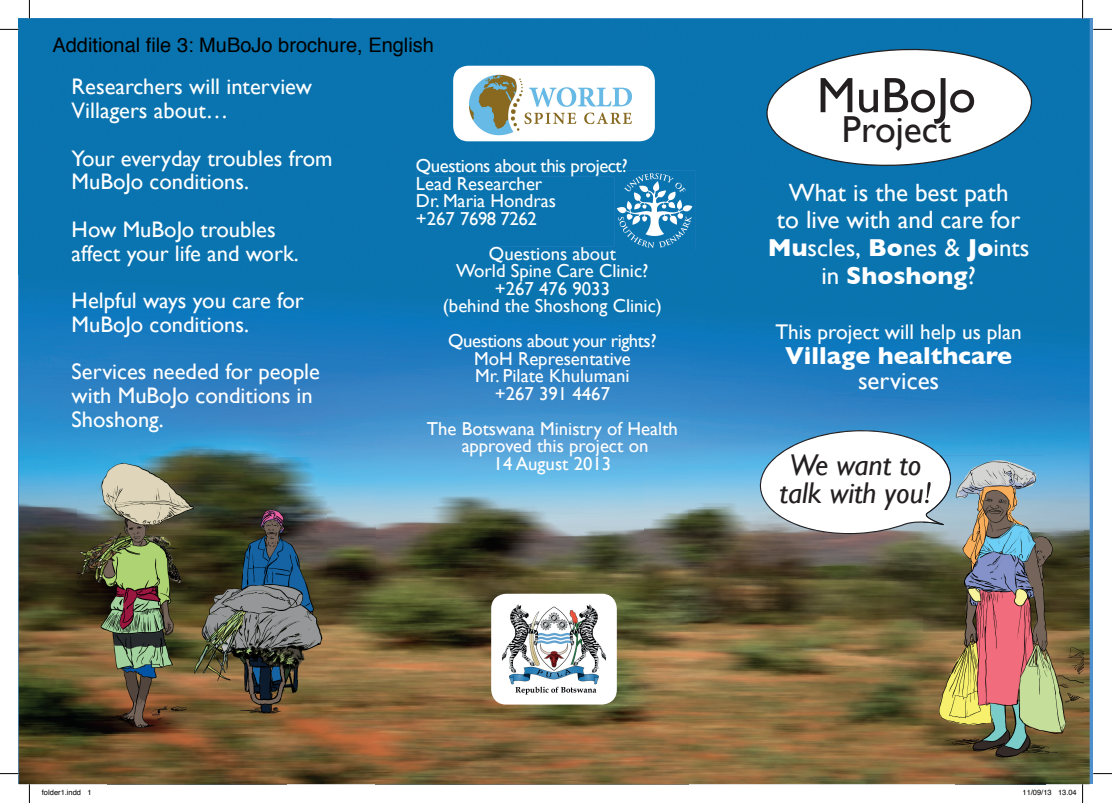
<style>
.page{position:relative;width:1112px;height:803px;background:#fff}
.page>*{position:absolute;margin:0;border:0;box-sizing:border-box;transform-origin:0 0}
.t1{font:50px "Gill Sans";color:#231f20}
.t2{font:37.5px "Gill Sans";color:#231f20}
.t3{font:italic 30px/27.9px "Gill Sans";color:#231f20;text-align:center}
.t4{font:25px/27.5px "Gill Sans";color:#fff;text-align:center}
.t5{font:700 25px "Gill Sans";color:#fff}
.t6{font:22.5px/23.8px "Gill Sans";color:#fff}
.t7{font:21.25px "Gill Sans";color:#fff}
.t8{font:20px "Helvetica";color:#000}
.t9{font:18.75px/17.5px "Gill Sans";color:#fff;text-align:center}
.t10{font:18.75px/17.5px "Gill Sans";letter-spacing:-.025em;color:#fff}
.t11{font:7.5px "Helvetica";color:#000}
.s1{font-weight:700}
</style>
<div class="page">
<div style="left:19px;top:19px;width:624px;height:254px;background:#0974af"></div>
<div style="left:643px;top:19px;width:446px;height:169px;background:#0974af"></div>
<img style="left:688px;top:188px;width:311px;height:256px">
<img style="left:999px;top:188px;width:90px;height:298px">
<img style="left:643px;top:250px;width:45px;height:534px">
<img style="left:19px;top:273px;width:356px;height:213px">
<img style="left:375px;top:273px;width:268px;height:511px">
<img style="left:687px;top:444px;width:134px;height:340px">
<img style="left:951px;top:444px;width:49px;height:11px">
<img style="left:19px;top:486px;width:88px;height:298px">
<img style="left:286px;top:486px;width:89px;height:298px">
<img style="left:866px;top:536px;width:89px;height:248px">
<img style="left:1045px;top:486px;width:44px;height:298px">
<img style="left:821px;top:536px;width:45px;height:248px">
<img style="left:107px;top:734px;width:179px;height:50px">
<img style="left:955px;top:768px;width:90px;height:16px">
<div style="left:416px;top:159px;width:210px;height:17px;background:#0974af"></div>
<div style="left:489px;top:247px;width:126px;height:15px;background:#0974af"></div>
<svg style="left:765px;top:46px;width:267px;height:123px"></svg>
<svg style="left:758px;top:428px;width:193px;height:108px"></svg>
<div style="left:491px;top:594px;width:125px;height:110px;background:#fff;border-radius:15px"></div>
<img style="left:501px;top:604px;width:106px;height:91px">
<div style="left:453px;top:66px;width:201px;height:75px;background:#fff;border-radius:15px"></div>
<img style="left:469px;top:75px;width:163px;height:61px">
<img style="left:951px;top:455px;width:91px;height:45px">
<img style="left:1042px;top:455px;width:41px;height:313px">
<img style="left:922px;top:500px;width:121px;height:268px">
<img style="left:950px;top:455px;width:1px;height:70px">
<img style="left:920px;top:455px;width:30px;height:70px">
<img style="left:922px;top:482px;width:8px;height:28px">
<img style="left:77px;top:457px;width:250px;height:277px">
<img style="left:614px;top:170px;width:81px;height:80px">
<svg style="left:614px;top:170px;width:12px;height:6px"></svg>
<svg style="left:0;top:29px;width:19px;height:1px"></svg>
<svg style="left:1092px;top:29px;width:19px;height:1px"></svg>
<svg style="left:0;top:773px;width:19px;height:1px"></svg>
<svg style="left:1092px;top:773px;width:19px;height:1px"></svg>
<svg style="left:29px;top:0;width:1px;height:19px"></svg>
<svg style="left:29px;top:784px;width:1px;height:19px"></svg>
<svg style="left:1081px;top:0;width:2px;height:19px"></svg>
<svg style="left:1057px;top:784px;width:26px;height:19px"></svg>
<p class="t8" style="left:52px;top:29px;width:383px">Additional file 3: MuBoJo brochure, English</p>
<p class="t6" style="left:72px;top:75px;width:242px">Researchers will interview<br>Villagers about…</p>
<p class="t6" style="left:72px;top:146px;width:262px">Your everyday troubles from<br>MuBoJo conditions.</p>
<p class="t6" style="left:72px;top:217px;width:228px">How MuBoJo troubles affect your life and work.</p>
<p class="t6" style="left:72px;top:288px;width:234px">Helpful ways you care for<br>MuBoJo conditions.</p>
<p class="t6" style="left:72px;top:360px;width:250px">Services needed for people with MuBoJo conditions in<br>Shoshong.</p>
<p class="t10" style="left:416px;top:157px;width:213px">Questions about this project?<br>Lead Researcher<br>Dr. Maria Hondras<br>+267 7698 7262</p>
<p class="t9" style="left:443px;top:244px;width:220px">Questions about<br>World Spine Care Clinic? +267 476 9033<br>(behind the Shoshong Clinic)</p>
<p class="t9" style="left:448px;top:332px;width:210px">Questions about your rights?<br>MoH Representative<br>Mr. Pilate Khulumani<br>+267 391 4467</p>
<p class="t9" style="left:427px;top:419px;width:252px">The Botswana Ministry of Health approved this project on<br>14 August 2013</p>
<h1 class="t1" style="left:816px;top:66px;width:160px">MuBoJo</h1>
<h2 class="t2" style="left:841px;top:108px;width:110px">Project</h2>
<p class="t4" style="left:767px;top:179px;width:263px">What is the best path<br>to live with and care for<br><span class="s1">Mu</span>scles, <span class="s1">Bo</span>nes &amp; <span class="s1">Jo</span>ints in <span class="s1">Shoshong</span>?</p>
<p class="t7" style="left:775px;top:319px;width:248px">This project will help us plan</p>
<p class="t5" style="left:785px;top:340px;width:228px">Village healthcare</p>
<p class="t4" style="left:857px;top:366px;width:83px">services</p>
<h3 class="t3" style="left:779px;top:451px;width:153px">We want to talk with you!</h3>
<p class="t11" style="left:42px;top:787px;width:51px">folder1.indd 1</p>
<p class="t11" style="left:1022px;top:787px;width:56px">11/09/13 13.04</p>
</div>
